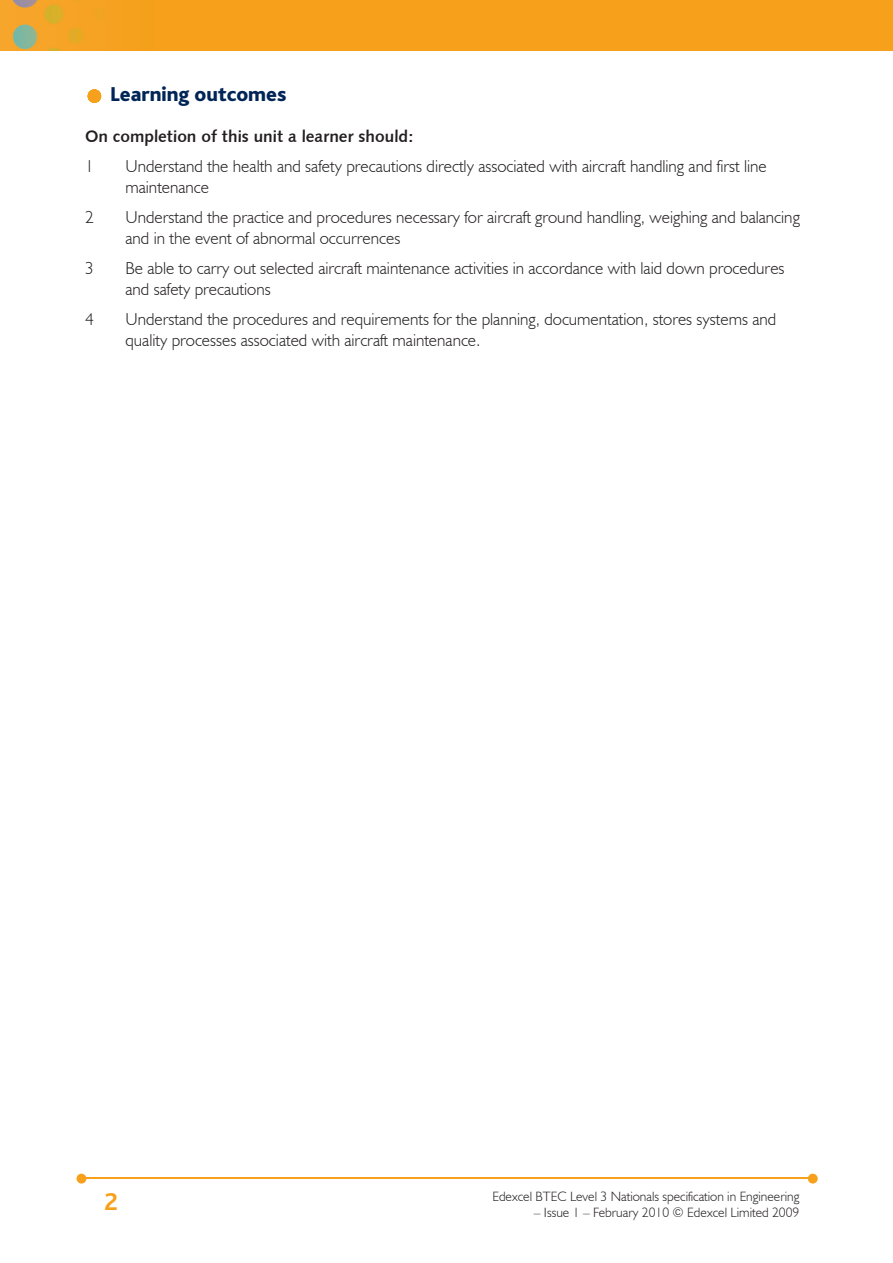
<style>
.page{position:relative;width:893px;height:1263px;background:#fff}
.page>*{position:absolute;margin:0;border:0;box-sizing:border-box;transform-origin:0 0}
.t1{font:700 25.5px "Bliss";color:#f6a01b}
.t2{font:800 21px "Bliss";color:#002556}
.t3{font:300 17.25px/21px "Humanist 521 BT";color:#231f20}
.t4{font:16.5px "Humanist 531 BT Bold A";color:#231f20}
.t5{font:300 13.5px "Humanist 521 BT";color:#231f20}
</style>
<div class="page">
<img style="left:0;top:0;width:893px;height:51px">
<hr style="left:82px;top:1178px;width:728px;height:1px;background:#f6a01b">
<svg style="left:808px;top:1174px;width:10px;height:9px"></svg>
<svg style="left:77px;top:1174px;width:9px;height:9px"></svg>
<svg style="left:88px;top:89px;width:13px;height:14px"></svg>
<p class="t2" style="left:111px;top:83px;width:177px">Learning outcomes</p>
<p class="t4" style="left:85px;top:126px;width:330px">On completion of this unit a learner should:</p>
<p class="t3" style="left:85px;top:155px;width:10px">1</p>
<p class="t3" style="left:125px;top:155px;width:643px">Understand the health and safety precautions directly associated with aircraft handling and first line maintenance</p>
<p class="t3" style="left:85px;top:206px;width:10px">2</p>
<p class="t3" style="left:125px;top:206px;width:676px">Understand the practice and procedures necessary for aircraft ground handling, weighing and balancing and in the event of abnormal occurrences</p>
<p class="t3" style="left:85px;top:257px;width:10px">3</p>
<p class="t3" style="left:125px;top:257px;width:661px">Be able to carry out selected aircraft maintenance activities in accordance with laid down procedures and safety precautions</p>
<p class="t3" style="left:85px;top:308px;width:10px">4</p>
<p class="t3" style="left:125px;top:308px;width:652px">Understand the procedures and requirements for the planning, documentation, stores systems and quality processes associated with aircraft maintenance.</p>
<h1 class="t1" style="left:104px;top:1189px;width:15px">2</h1>
<p class="t5" style="left:492px;top:1188px;width:309px">Edexcel BTEC Level 3 Nationals specification in Engineering</p>
<p class="t5" style="left:534px;top:1204px;width:267px">– Issue 1 – February 2010 © Edexcel Limited 2009</p>
</div>
